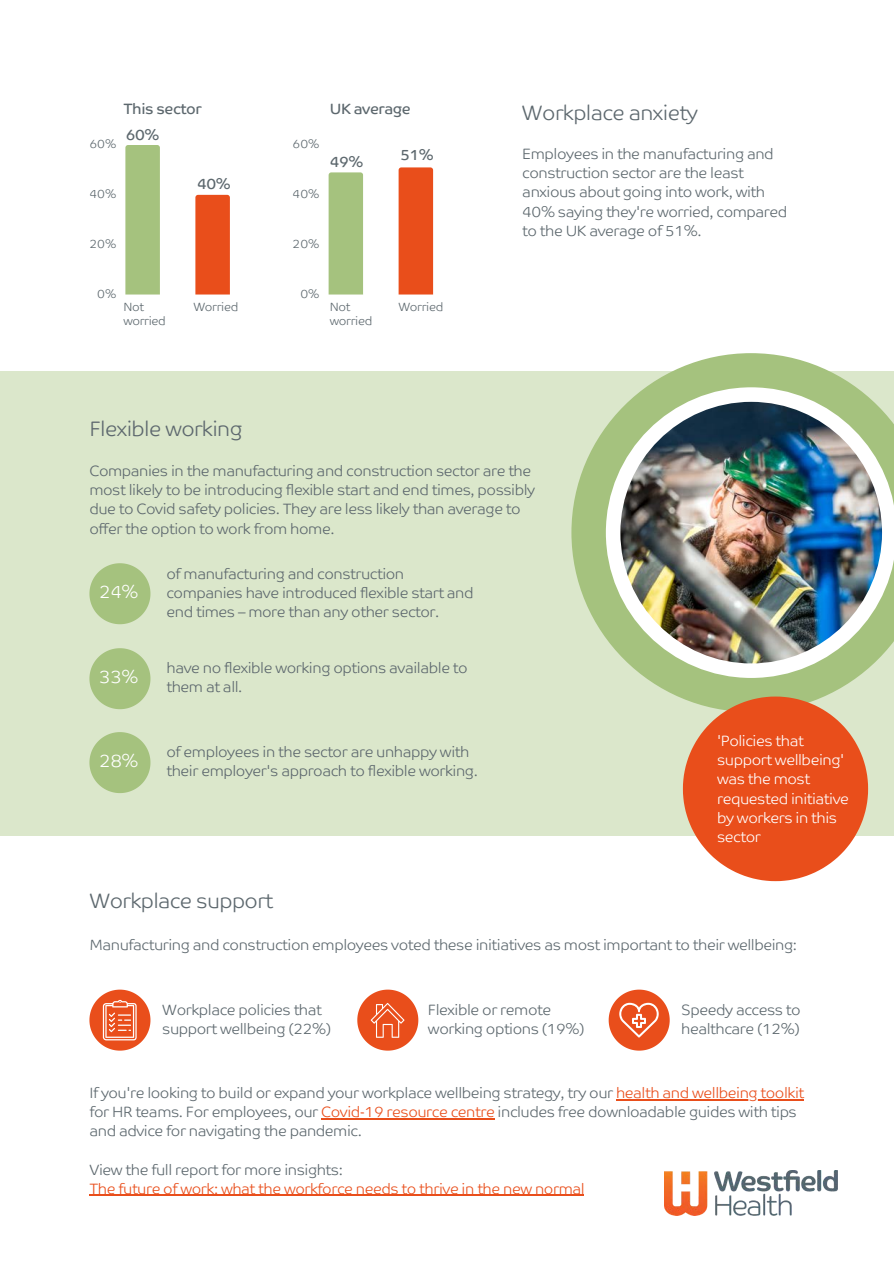
<style>
.page{position:relative;width:894px;height:1264px;background:#fff}
.page>*{position:absolute;margin:0;border:0;box-sizing:border-box;transform-origin:0 0}
.t1{font:300 21px "Co Text";letter-spacing:-.03em;color:#5d686e}
.t2{font:300 18px "Co Text";color:#fff}
.t3{font:300 15px/19.2px "Co Text";letter-spacing:-.03em;color:#5d686e}
.t4{font:300 15px/19.2px "Co Text";letter-spacing:-.03em;color:#fff}
.t5{font:300 15px "Co Text";letter-spacing:-.03em;color:#e94e1b}
.t6{font:15px "Co Text";letter-spacing:-.03em;color:#5d686e}
.t7{font:300 12px/14px "Co Text";letter-spacing:-.03em;color:#5d686e}
.s1{color:#e94e1b}
</style>
<div class="page">
<div style="left:0;top:372px;width:893px;height:464px;background:#dbe7cb"></div>
<img style="left:664px;top:1170px;width:173px;height:45px">
<svg style="left:571px;top:353px;width:322px;height:345px"></svg>
<img style="left:605px;top:387px;width:288px;height:291px">
<svg style="left:89px;top:563px;width:61px;height:61px"></svg>
<svg style="left:89px;top:648px;width:61px;height:61px"></svg>
<svg style="left:89px;top:732px;width:61px;height:61px"></svg>
<svg style="left:89px;top:989px;width:61px;height:61px"></svg>
<svg style="left:357px;top:989px;width:61px;height:61px"></svg>
<svg style="left:608px;top:989px;width:61px;height:61px"></svg>
<svg style="left:328px;top:167px;width:105px;height:127px"></svg>
<svg style="left:125px;top:145px;width:105px;height:149px"></svg>
<hr style="left:616px;top:1099px;width:187px;height:1px;background:#e94e1b">
<hr style="left:321px;top:1118px;width:173px;height:1px;background:#e94e1b">
<hr style="left:89px;top:1194px;width:495px;height:1px;background:#e94e1b">
<svg style="left:682px;top:696px;width:185px;height:185px"></svg>
<p class="t6" style="left:123px;top:100px;width:80px">This sector</p>
<p class="t6" style="left:330px;top:100px;width:82px">UK average</p>
<p class="t6" style="left:330px;top:153px;width:35px">49%</p>
<p class="t1" style="left:522px;top:101px;width:177px">Workplace anxiety</p>
<p class="t6" style="left:126px;top:127px;width:35px">60%</p>
<p class="t7" style="left:89px;top:137px;width:28px">60%</p>
<p class="t7" style="left:292px;top:137px;width:28px">60%</p>
<p class="t6" style="left:400px;top:147px;width:35px">51%</p>
<p class="t3" style="left:522px;top:144px;width:266px">Employees in the manufacturing and construction sector are the least anxious about going into work, with 40% saying they're worried, compared to the UK average of 51%.</p>
<p class="t6" style="left:197px;top:175px;width:35px">40%</p>
<p class="t7" style="left:89px;top:187px;width:28px">40%</p>
<p class="t7" style="left:292px;top:187px;width:28px">40%</p>
<p class="t7" style="left:89px;top:237px;width:28px">20%</p>
<p class="t7" style="left:292px;top:237px;width:28px">20%</p>
<p class="t7" style="left:97px;top:287px;width:21px">0%</p>
<p class="t7" style="left:300px;top:287px;width:21px">0%</p>
<p class="t7" style="left:193px;top:300px;width:46px">Worried</p>
<p class="t7" style="left:398px;top:300px;width:46px">Worried</p>
<p class="t7" style="left:123px;top:300px;width:44px">Not worried</p>
<p class="t7" style="left:330px;top:300px;width:44px">Not worried</p>
<p class="t1" style="left:89px;top:417px;width:154px">Flexible working</p>
<p class="t3" style="left:89px;top:461px;width:447px">Companies in the manufacturing and construction sector are the most likely to be introducing flexible start and end times, possibly due to Covid safety policies. They are less likely than average to offer the option to work from home.</p>
<p class="t2" style="left:99px;top:582px;width:41px">24%</p>
<p class="t2" style="left:99px;top:667px;width:41px">33%</p>
<p class="t2" style="left:99px;top:751px;width:41px">28%</p>
<p class="t3" style="left:166px;top:564px;width:308px">of manufacturing and construction companies have introduced flexible start and end times – more than any other sector.</p>
<p class="t3" style="left:166px;top:658px;width:303px">have no flexible working options available to them at all.</p>
<p class="t3" style="left:166px;top:742px;width:313px">of employees in the sector are unhappy with their employer's approach to flexible working.</p>
<p class="t4" style="left:717px;top:731px;width:129px">'Policies that support wellbeing'</p>
<p class="t4" style="left:717px;top:769px;width:94px">was the most</p>
<p class="t4" style="left:717px;top:789px;width:133px">requested initiative by workers in this</p>
<p class="t4" style="left:717px;top:827px;width:45px">sector</p>
<p class="t1" style="left:89px;top:889px;width:185px">Workplace support</p>
<p class="t3" style="left:89px;top:935px;width:709px">Manufacturing and construction employees voted these initiatives as most important to their wellbeing:</p>
<p class="t3" style="left:162px;top:999px;width:171px">Workplace policies that support wellbeing (22%)</p>
<p class="t3" style="left:428px;top:999px;width:158px">Flexible or remote working options (19%)</p>
<p class="t3" style="left:681px;top:999px;width:121px">Speedy access to healthcare (12%)</p>
<p class="t3" style="left:89px;top:1083px;width:716px">If you're looking to build or expand your workplace wellbeing strategy, try our <span class="s1">health and wellbeing toolkit </span>for HR teams. For employees, our <span class="s1">Covid-19 resource centre</span> includes free downloadable guides with tips and advice for navigating the pandemic.</p>
<p class="t3" style="left:89px;top:1159px;width:255px">View the full report for more insights:</p>
<p class="t5" style="left:89px;top:1180px;width:496px">The future of work: what the workforce needs to thrive in the new normal</p>
</div>
